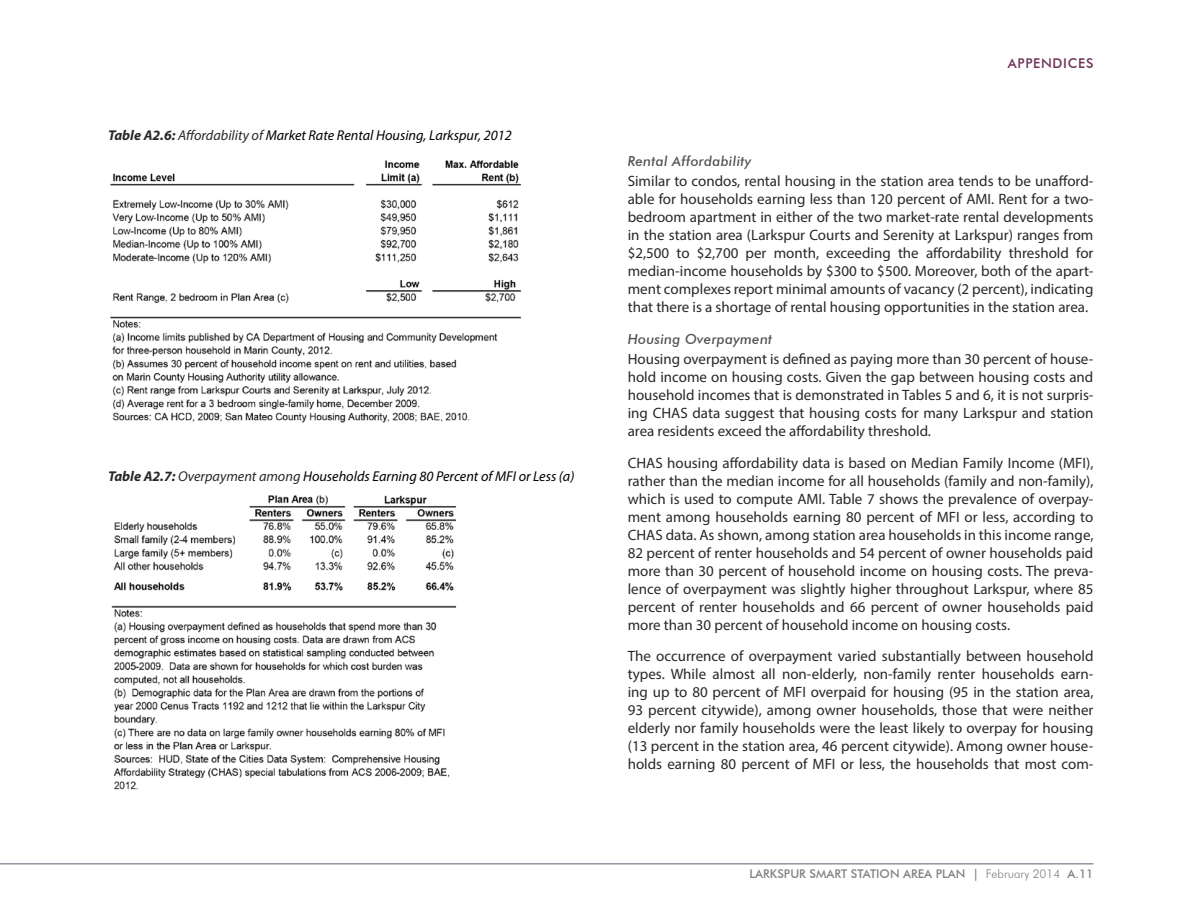
<style>
.page{position:relative;width:1188px;height:918px;background:#fff}
.page>*{position:absolute;margin:0;border:0;box-sizing:border-box;transform-origin:0 0}
.t1{font:15px/18px "Myriad Pro";color:#292829;text-align:justify}
.t2{font:italic 14.25px "Myriad Pro";color:#000}
.t3{font:italic 500 13.8px "Futura BT";letter-spacing:.02em;color:#515254}
.t4{font:500 13.5px "Futura BT";color:#6d3257}
.t5{font:500 12px "Futura BT";color:#808285}
.s1{font-weight:700;color:#292829}
.s2{color:#292829}
.s3{font-weight:300}
</style>
<div class="page">
<hr style="left:0;top:864px;width:1094px;height:1px;background:#53626f">
<img style="left:110px;top:160px;width:411px;height:263px">
<img style="left:111px;top:495px;width:346px;height:295px">
<p class="t2" style="left:108px;top:127px;width:405px"><span class="s1">Table A2.6:</span> <span class="s2">Affordability of</span> Market Rate Rental Housing, Larkspur, 2012</p>
<p class="t2" style="left:108px;top:468px;width:468px"><span class="s1">Table A2.7:</span> <span class="s2">Overpayment among</span> Households Earning 80 Percent of MFI or Less (a)</p>
<p class="t4" style="left:1008px;top:55px;width:19px">APPEN</p>
<p class="t4" style="left:1053px;top:55px;width:19px">DICES</p>
<p class="t3" style="left:628px;top:153px;width:125px">Rental Affordability</p>
<p class="t1" style="left:628px;top:171px;width:467px">Similar to condos, rental housing in the station area tends to be unafford&shy;able for households earning less than 120 percent of AMI. Rent for a two&shy;bedroom apartment in either of the two market-rate rental developments in the station area (Larkspur Courts and Serenity at Larkspur) ranges from $2,500 to $2,700 per month, exceeding the affordability threshold for median-income households by $300 to $500. Moreover, both of the apart&shy;ment complexes report minimal amounts of vacancy (2 percent), indicating that there is a shortage of rental housing opportunities in the station area.</p>
<p class="t3" style="left:628px;top:331px;width:146px">Housing Overpayment</p>
<p class="t1" style="left:628px;top:350px;width:467px">Housing overpayment is defined as paying more than 30 percent of house&shy;hold income on housing costs. Given the gap between housing costs and household incomes that is demonstrated in Tables 5 and 6, it is not surpris&shy;ing CHAS data suggest that housing costs for many Larkspur and station area residents exceed the affordability threshold.</p>
<p class="t1" style="left:628px;top:454px;width:467px">CHAS housing affordability data is based on Median Family Income (MFI), rather than the median income for all households (family and non-family), which is used to compute AMI. Table 7 shows the prevalence of overpay&shy;ment among households earning 80 percent of MFI or less, according to CHAS data. As shown, among station area households in this income range, 82 percent of renter households and 54 percent of owner households paid more than 30 percent of household income on housing costs. The preva&shy;lence of overpayment was slightly higher throughout Larkspur, where 85 percent of renter households and 66 percent of owner households paid more than 30 percent of household income on housing costs.</p>
<p class="t1" style="left:628px;top:647px;width:467px">The occurrence of overpayment varied substantially between household types. While almost all non-elderly, non-family renter households earn&shy;ing up to 80 percent of MFI overpaid for housing (95 in the station area, 93 percent citywide), among owner households, those that were neither elderly nor family households were the least likely to overpay for housing (13 percent in the station area, 46 percent citywide). Among owner house&shy;holds earning 80 percent of MFI or less, the households that most com-</p>
<p class="t5" style="left:750px;top:866px;width:345px">LARKSPUR SMART STATION AREA PLAN | <span class="s3">February 2014</span> A.11</p>
</div>
